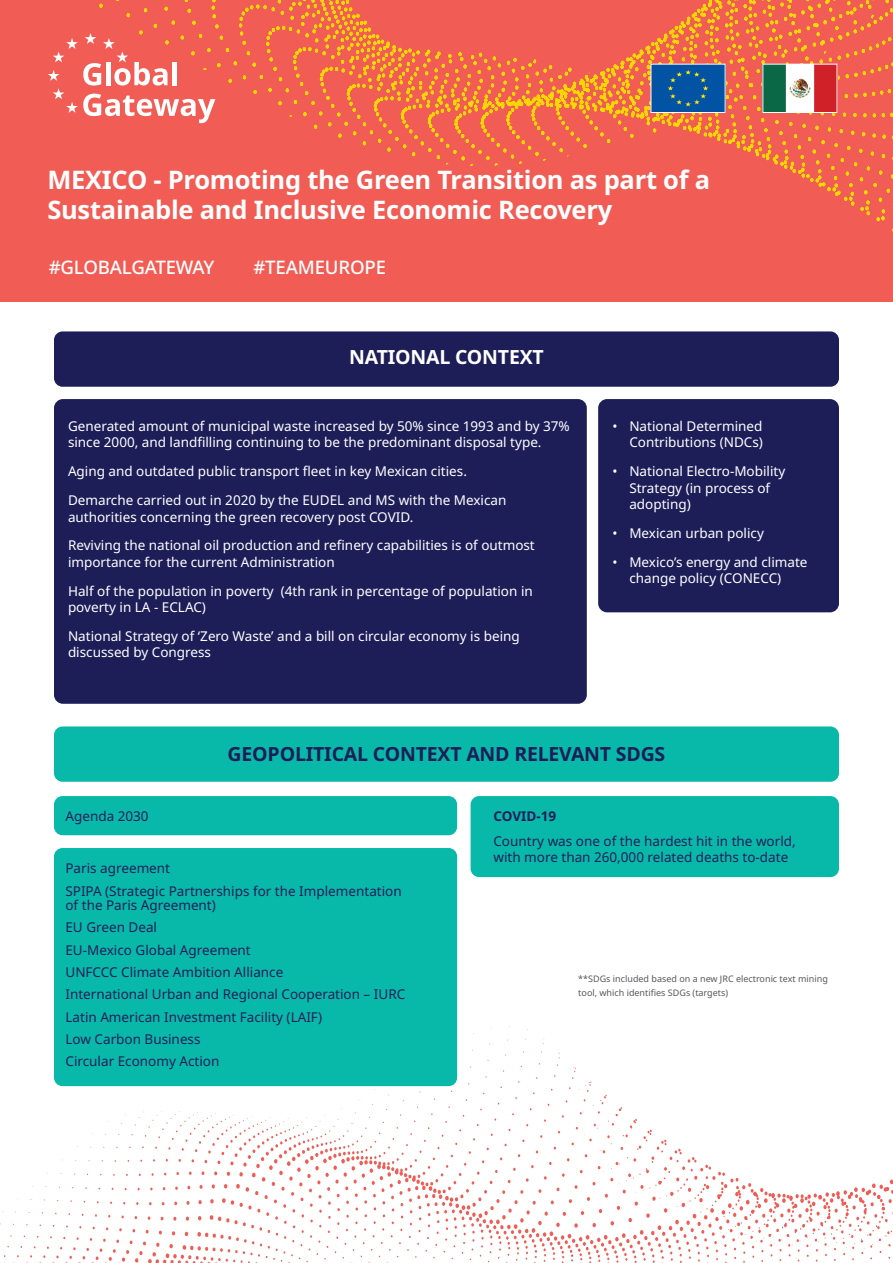
<style>
.page{position:relative;width:893px;height:1263px;background:#fff}
.page>*{position:absolute;margin:0;border:0;box-sizing:border-box;transform-origin:0 0}
.t1{font:700 25.5px/30.6px "Noto Sans";letter-spacing:-.01em;color:#fff}
.t2{font:700 19.5px "Noto Sans";letter-spacing:-.01em;color:#1c1e57}
.t3{font:700 19.5px "Noto Sans";letter-spacing:-.01em;color:#fff}
.t4{font:500 18.6px "Noto Sans";letter-spacing:-.01em;color:#fff}
.t5{font:13.5px/16.2px "Noto Sans";color:#fff}
.t6{font:13.5px/22.4px "Noto Sans";color:#1d1e58}
.t7{font:700 13.5px "Noto Sans";color:#1d1e58}
.t8{font:9px/14.2px "Noto Sans";color:#57585a}
</style>
<div class="page">
<svg style="left:0;top:1026px;width:893px;height:237px"></svg>
<div style="left:0;top:0;width:893px;height:302px;background:#f15d55"></div>
<svg style="left:99px;top:0;width:794px;height:232px"></svg>
<svg style="left:48px;top:33px;width:167px;height:90px"></svg>
<div style="left:54px;top:331px;width:785px;height:56px;background:#1d1e58;border-radius:9px"></div>
<div style="left:54px;top:726px;width:785px;height:56px;background:#08b9aa;border-radius:9px"></div>
<div style="left:598px;top:399px;width:241px;height:213px;background:#1d1e58;border-radius:9px"></div>
<div style="left:54px;top:399px;width:533px;height:305px;background:#1d1e58;border-radius:9px"></div>
<div style="left:54px;top:796px;width:403px;height:39px;background:#08b9aa;border-radius:9px"></div>
<div style="left:471px;top:796px;width:368px;height:81px;background:#08b9aa;border-radius:9px"></div>
<div style="left:54px;top:848px;width:403px;height:238px;background:#08b9aa;border-radius:9px"></div>
<div style="left:651px;top:64px;width:74px;height:48px;background:#0353a5"></div>
<svg style="left:668px;top:70px;width:40px;height:36px"></svg>
<div style="left:651px;top:64px;width:74px;height:49px;border:1px solid #fff"></div>
<img style="left:764px;top:66px;width:71px;height:45px">
<div style="left:762px;top:64px;width:75px;height:49px;border:1px solid #fff"></div>
<h1 class="t1" style="left:47px;top:165px;width:664px">MEXICO - Promoting the Green Transition as part of a<br>Sustainable and Inclusive Economic Recovery</h1>
<h3 class="t4" style="left:49px;top:254px;width:167px">#GLOBALGATEWAY</h3>
<h3 class="t4" style="left:253px;top:254px;width:134px">#TEAMEUROPE</h3>
<h2 class="t3" style="left:349px;top:345px;width:196px">NATIONAL CONTEXT</h2>
<p class="t5" style="left:68px;top:418px;width:503px">Generated amount of municipal waste increased by 50% since 1993 and by 37% since 2000, and landfilling continuing to be the predominant disposal type.</p>
<p class="t5" style="left:68px;top:457px;width:440px;line-height:29px">Aging and outdated public transport fleet in key Mexican cities.<br>Demarche carried out in 2020 by the EUDEL and MS with the Mexican</p>
<p class="t5" style="left:68px;top:502px;width:468px;line-height:29px">authorities concerning the green recovery post COVID.<br>Reviving the national oil production and refinery capabilities is of outmost</p>
<p class="t5" style="left:68px;top:547px;width:466px;line-height:29px">importance for the current Administration<br>Half of the population in poverty (4th rank in percentage of population in</p>
<p class="t5" style="left:68px;top:593px;width:453px;line-height:29px">poverty in LA - ECLAC)<br>National Strategy of ‘Zero Waste’ and a bill on circular economy is being</p>
<p class="t5" style="left:68px;top:644px;width:145px">discussed by Congress</p>
<p class="t5" style="left:612px;top:418px;width:152px;text-align:right">• National Determined<br>Contributions (NDCs)</p>
<p class="t5" style="left:629px;top:464px;width:157px;text-indent:-17px">• National Electro-Mobility<br>Strategy (in process of adopting)</p>
<p class="t5" style="left:612px;top:525px;width:153px">• Mexican urban policy</p>
<p class="t5" style="left:629px;top:554px;width:180px;text-indent:-17px">• Mexico’s energy and climate change policy (CONECC)</p>
<h2 class="t2" style="left:228px;top:743px;width:439px">GEOPOLITICAL CONTEXT AND RELEVANT SDGS</h2>
<p class="t6" style="left:65px;top:805px;width:85px">Agenda 2030</p>
<p class="t7" style="left:493px;top:809px;width:64px">COVID-19</p>
<p class="t6" style="left:493px;top:833px;width:304px;line-height:16.2px">Country was one of the hardest hit in the world, with more than 260,000 related deaths to-date</p>
<p class="t6" style="left:65px;top:857px;width:338px">Paris agreement<br>SPIPA (Strategic Partnerships for the Implementation</p>
<p class="t6" style="left:65px;top:894px;width:341px">of the Paris Agreement)<br>EU Green Deal<br>EU-Mexico Global Agreement<br>UNFCCC Climate Ambition Alliance<br>International Urban and Regional Cooperation – IURC<br>Latin American Investment Facility (LAIF)<br>Low Carbon Business<br>Circular Economy Action</p>
<p class="t8" style="left:578px;top:972px;width:251px">**SDGs included based on a new JRC electronic text mining tool, which identifies SDGs (targets)</p>
</div>
